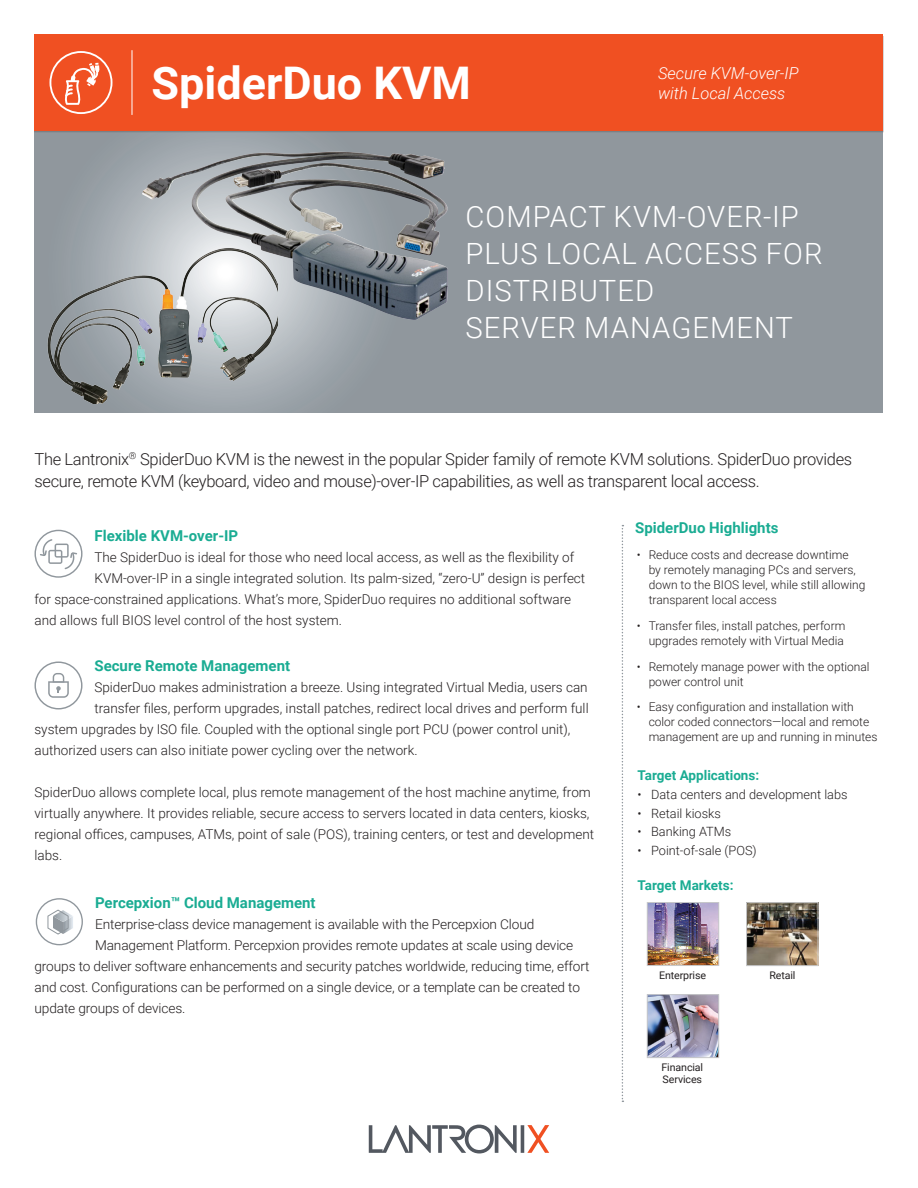
<style>
.page{position:relative;width:918px;height:1188px;background:#fff}
.page>*{position:absolute;margin:0;border:0;box-sizing:border-box;transform-origin:0 0}
.p1_HL__1122{font:700 45px "Roboto";color:#fff}
.t1{font:300 29.25px/37.2px "Roboto";letter-spacing:.035em;color:#fff}
.t2{font:300 16.5px/22.5px "Roboto";letter-spacing:-.02em;color:#231f20}
.t3{font:italic 300 16.5px "Roboto";color:#fff}
.green_sub{font:700 15px "Roboto";color:#1aac93}
.Paragraph_Style_1{font:700 15px "Roboto";color:#1aac93}
.p1_CP_9_14__11_16_21{font:300 13.5px/21px "Roboto";color:#231f20}
.p1_sub2_grn_9_14__11_16_21{font:700 13.5px "Roboto";color:#1aac93}
.t4{font:300 12.75px "Roboto";color:#231f20}
.t5{font:300 12px/15px "Roboto";color:#231f20}
.p1_sm_captions__11-30-21{font:10.5px/12px "Roboto";letter-spacing:-.01em;color:#231f20}
</style>
<div class="page">
<svg style="left:369px;top:1125px;width:180px;height:28px"></svg>
<div style="left:38px;top:130px;width:846px;height:283px;background:#90979d"></div>
<svg style="left:34px;top:132px;width:328px;height:281px"></svg>
<div style="left:34px;top:34px;width:850px;height:97px;background:#f05022"></div>
<hr style="left:132px;top:50px;width:1px;height:65px;background:#fff">
<svg style="left:622px;top:525px;width:1px;height:577px"></svg>
<svg style="left:49px;top:51px;width:63px;height:63px"></svg>
<svg style="left:34px;top:662px;width:48px;height:48px"></svg>
<svg style="left:34px;top:530px;width:48px;height:48px"></svg>
<img style="left:649px;top:904px;width:68px;height:60px">
<div style="left:647px;top:902px;width:72px;height:64px;border:1px solid #c7c8ca"></div>
<img style="left:748px;top:904px;width:68px;height:60px">
<div style="left:746px;top:902px;width:72px;height:64px;border:1px solid #c7c8ca"></div>
<img style="left:649px;top:996px;width:68px;height:60px">
<div style="left:647px;top:994px;width:72px;height:64px;border:1px solid #c7c8ca"></div>
<div style="left:36px;top:898px;width:47px;height:47px;border:1px solid #90979d;border-radius:50%"></div>
<svg style="left:47px;top:909px;width:26px;height:26px"></svg>
<img style="left:142px;top:152px;width:306px;height:168px">
<img style="left:43px;top:245px;width:235px;height:158px">
<p class="p1_HL__1122" style="left:151px;top:51px;width:321px">SpiderDuo KVM</p>
<p class="t3" style="left:658px;top:61px;width:142px">Secure KVM-over-IP</p>
<p class="t3" style="left:658px;top:81px;width:129px">with Local Access</p>
<p class="t1" style="left:466px;top:197px;width:359px">COMPACT KVM-OVER-IP<br>PLUS LOCAL ACCESS FOR<br>DISTRIBUTED</p>
<p class="t1" style="left:466px;top:308px;width:329px">SERVER MANAGEMENT</p>
<p class="t2" style="left:34px;top:447px;width:819px">The Lantronix<sup>®</sup> SpiderDuo KVM is the newest in the popular Spider family of remote KVM solutions. SpiderDuo provides secure, remote KVM (keyboard, video and mouse)-over-IP capabilities, as well as transparent local access.</p>
<p class="Paragraph_Style_1" style="left:635px;top:517px;width:145px">SpiderDuo Highlights</p>
<p class="t5" style="left:649px;top:547px;width:218px;text-indent:-12px">• Reduce costs and decrease downtime<br>by remotely managing PCs and servers, down to the BIOS level, while still allowing transparent local access</p>
<p class="t5" style="left:637px;top:618px;width:210px;text-align:right">• Transfer files, install patches, perform upgrades remotely with Virtual Media</p>
<p class="t5" style="left:649px;top:658px;width:222px;text-indent:-12px">• Remotely manage power with the optional power control unit</p>
<p class="t5" style="left:649px;top:699px;width:230px;text-indent:-12px">• Easy configuration and installation with color coded connectors—local and remote management are up and running in minutes</p>
<p class="green_sub" style="left:94px;top:525px;width:145px">Flexible KVM-over-IP</p>
<p class="p1_CP_9_14__11_16_21" style="left:94px;top:546px;width:481px">The SpiderDuo is ideal for those who need local access, as well as the flexibility of</p>
<p class="p1_CP_9_14__11_16_21" style="left:94px;top:567px;width:492px">KVM-over-IP in a single integrated solution. Its palm-sized, “zero-U” design is perfect</p>
<p class="p1_CP_9_14__11_16_21" style="left:34px;top:588px;width:538px">for space-constrained applications. What’s more, SpiderDuo requires no additional software</p>
<p class="p1_CP_9_14__11_16_21" style="left:34px;top:609px;width:309px">and allows full BIOS level control of the host system.</p>
<p class="green_sub" style="left:94px;top:656px;width:197px">Secure Remote Management</p>
<p class="p1_CP_9_14__11_16_21" style="left:94px;top:677px;width:495px">SpiderDuo makes administration a breeze. Using integrated Virtual Media, users can</p>
<p class="p1_CP_9_14__11_16_21" style="left:94px;top:698px;width:496px">transfer files, perform upgrades, install patches, redirect local drives and perform full</p>
<p class="p1_CP_9_14__11_16_21" style="left:34px;top:719px;width:538px">system upgrades by ISO file. Coupled with the optional single port PCU (power control unit),</p>
<p class="p1_CP_9_14__11_16_21" style="left:34px;top:740px;width:385px">authorized users can also initiate power cycling over the network.</p>
<p class="p1_CP_9_14__11_16_21" style="left:34px;top:782px;width:561px">SpiderDuo allows complete local, plus remote management of the host machine anytime, from virtually anywhere. It provides reliable, secure access to servers located in data centers, kiosks, regional offices, campuses, ATMs, point of sale (POS), training centers, or test and development labs.</p>
<p class="green_sub" style="left:95px;top:893px;width:222px">Percepxion™ Cloud Management</p>
<p class="p1_CP_9_14__11_16_21" style="left:95px;top:914px;width:441px">Enterprise-class device management is available with the Percepxion Cloud</p>
<p class="p1_CP_9_14__11_16_21" style="left:95px;top:935px;width:480px">Management Platform. Percepxion provides remote updates at scale using device</p>
<p class="p1_CP_9_14__11_16_21" style="left:34px;top:956px;width:557px">groups to deliver software enhancements and security patches worldwide, reducing time, effort</p>
<p class="p1_CP_9_14__11_16_21" style="left:34px;top:977px;width:547px">and cost. Configurations can be performed on a single device, or a template can be created to</p>
<p class="p1_CP_9_14__11_16_21" style="left:34px;top:998px;width:152px">update groups of devices.</p>
<p class="p1_sub2_grn_9_14__11_16_21" style="left:638px;top:766px;width:123px">Target Applications:</p>
<p class="t4" style="left:638px;top:786px;width:211px">• Data centers and development labs</p>
<p class="t4" style="left:638px;top:804px;width:85px">• Retail kiosks</p>
<p class="t4" style="left:638px;top:823px;width:95px">• Banking ATMs</p>
<p class="t4" style="left:638px;top:841px;width:121px">• Point-of-sale (POS)</p>
<p class="p1_sub2_grn_9_14__11_16_21" style="left:638px;top:876px;width:97px">Target Markets:</p>
<p class="p1_sm_captions__11-30-21" style="left:769px;top:969px;width:28px">Retail</p>
<p class="p1_sm_captions__11-30-21" style="left:659px;top:969px;width:49px">Enterprise</p>
<p class="p1_sm_captions__11-30-21" style="left:661px;top:1061px;width:43px">Financial<br>Services</p>
</div>
